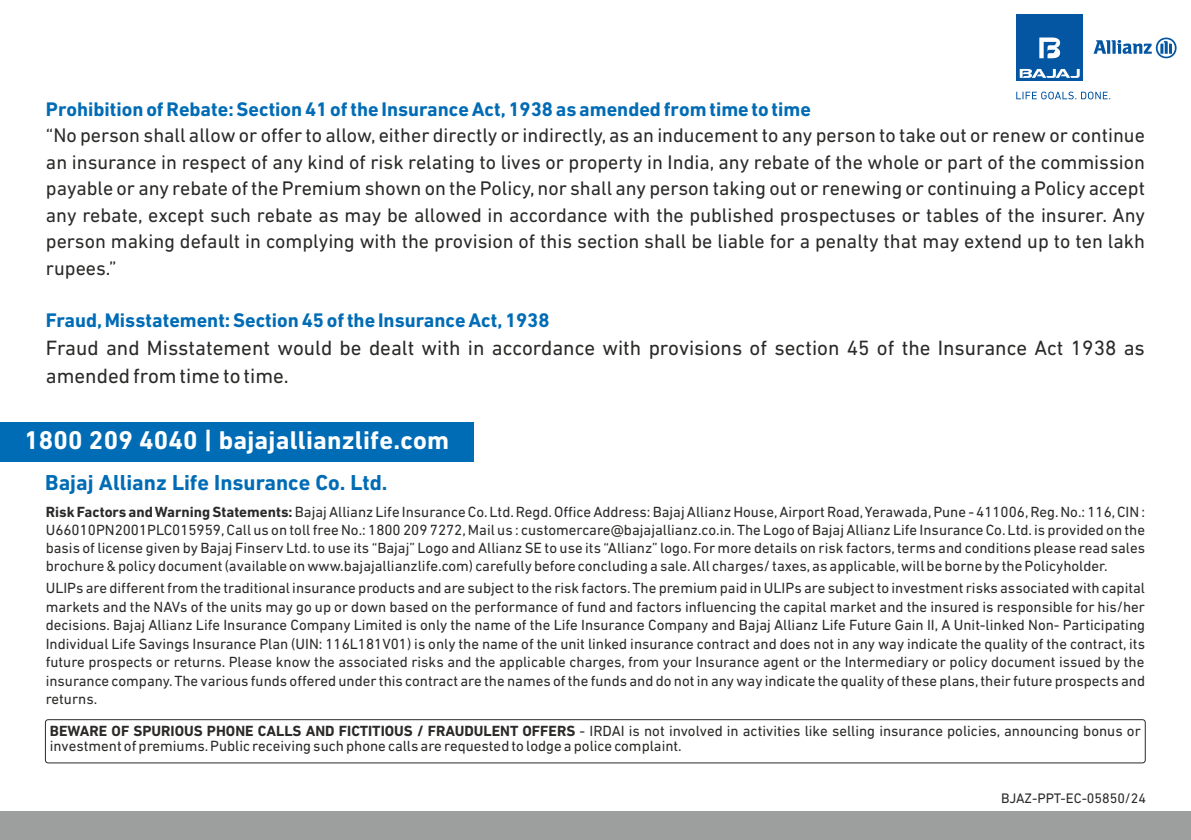
<style>
.page{position:relative;width:1191px;height:840px;background:#fff}
.page>*{position:absolute;margin:0;border:0;box-sizing:border-box;transform-origin:0 0}
.t1{font:700 26px "DIN Next LT Pro";letter-spacing:.01em;color:#fefefe}
.t2{font:700 22px "DIN Next LT Pro";color:#006cb5}
.t3{font:21px/27.8px "DIN Next LT Pro";color:#2b2a29}
.t4{font:20px/26.4px "DIN Next LT Pro";color:#2b2a29;text-align:justify}
.t5{font:700 20px "DIN Next LT Pro";color:#006cb5}
.t6{font:15px/18.4px "DIN Next LT Pro";color:#2b2a29;text-align:justify}
.t7{font:14px "DIN Next LT Pro";color:#2b2a29}
.s1{font-weight:700}
</style>
<div class="page">
<svg style="left:1016px;top:91px;width:94px;height:8px"></svg>
<svg style="left:1093px;top:38px;width:83px;height:20px"></svg>
<div style="left:1016px;top:14px;width:67px;height:67px;background:#0456a2"></div>
<svg style="left:1019px;top:69px;width:60px;height:9px"></svg>
<svg style="left:1039px;top:37px;width:21px;height:21px"></svg>
<div style="left:0;top:811px;width:1191px;height:28px;background:#9d9e9e"></div>
<div style="left:0;top:421px;width:473px;height:40px;background:#006cb5"></div>
<div style="left:45px;top:719px;width:1100px;height:43px;border:1px solid #2b2a29;border-radius:3px"></div>
<h3 class="t5" style="left:46px;top:101px;width:766px">Prohibition of Rebate: Section 41 of the Insurance Act,1938 as amended from time to time</h3>
<p class="t4" style="left:46px;top:124px;width:1100px">“No person shall allow or offer to allow, either directly or indirectly, as an inducement to any person to take out or renew or continue an insurance in respect of any kind of risk relating to lives or property in India, any rebate of the whole or part of the commission payable or any rebate of the Premium shown on the Policy, nor shall any person taking out or renewing or continuing a Policy accept any rebate, except such rebate as may be allowed in accordance with the published prospectuses or tables of the insurer. Any person making default in complying with the provision of this section shall be liable for a penalty that may extend up to ten lakh rupees.”</p>
<h3 class="t5" style="left:46px;top:312px;width:505px">Fraud,Misstatement: Section 45 of the Insurance Act,1938</h3>
<h3 class="t3" style="left:46px;top:335px;width:1100px">Fraud and Misstatement would be dealt with in accordance with provisions of section 45 of the Insurance Act 1938 as amended from time to time.</h3>
<h1 class="t1" style="left:24px;top:429px;width:427px">1800 209 4040 | bajajallianzlife.com</h1>
<h2 class="t2" style="left:45px;top:473px;width:344px">Bajaj Allianz Life Insurance Co. Ltd.</h2>
<p class="t6" style="left:46px;top:504px;width:1101px"><span class="s1">Risk Factors and Warning Statements:</span> Bajaj Allianz Life Insurance Co.Ltd.Regd.Office Address: Bajaj Allianz House,Airport Road,Yerawada,Pune - 411006,Reg.No.: 116,CIN:<br>U66010PN2001PLC015959,Call us on toll free No.: 1800 209 7272,Mail us : customercare@bajajallianz.co.in.The Logo of Bajaj Allianz Life Insurance Co. Ltd. is provided on the basis of license given by Bajaj Finserv Ltd.to use its “Bajaj” Logo and Allianz SE to use its “Allianz” logo. For more details on risk factors,terms and conditions please read sales brochure &amp; policy document (available on www.bajajallianzlife.com) carefully before concluding a sale.All charges/ taxes,as applicable,will be borne by the Policyholder.</p>
<p class="t6" style="left:46px;top:580px;width:1101px">ULIPs are different from the traditional insurance products and are subject to the risk factors.The premium paid in ULIPs are subject to investment risks associated with capital markets and the NAVs of the units may go up or down based on the performance of fund and factors influencing the capital market and the insured is responsible for his/her decisions. Bajaj Allianz Life Insurance Company Limited is only the name of the Life Insurance Company and Bajaj Allianz Life Future Gain II, A Unit-linked Non- Participating Individual Life Savings Insurance Plan (UIN: 116L181V01) is only the name of the unit linked insurance contract and does not in any way indicate the quality of the contract, its future prospects or returns. Please know the associated risks and the applicable charges, from your Insurance agent or the Intermediary or policy document issued by the insurance company.The various funds offered under this contract are the names of the funds and do not in any way indicate the quality of these plans,their future prospects and returns.</p>
<p class="t6" style="left:50px;top:724px;width:1092px;line-height:15px"><span class="s1">BEWARE OF SPURIOUS PHONE CALLS AND FICTITIOUS / FRAUDULENT OFFERS</span> - IRDAI is not involved in activities like selling insurance policies, announcing bonus or investment of premiums.Public receiving such phone calls are requested to lodge a police complaint.</p>
<p class="t7" style="left:1001px;top:791px;width:146px">BJAZ-PPT-EC-05850/24</p>
</div>
